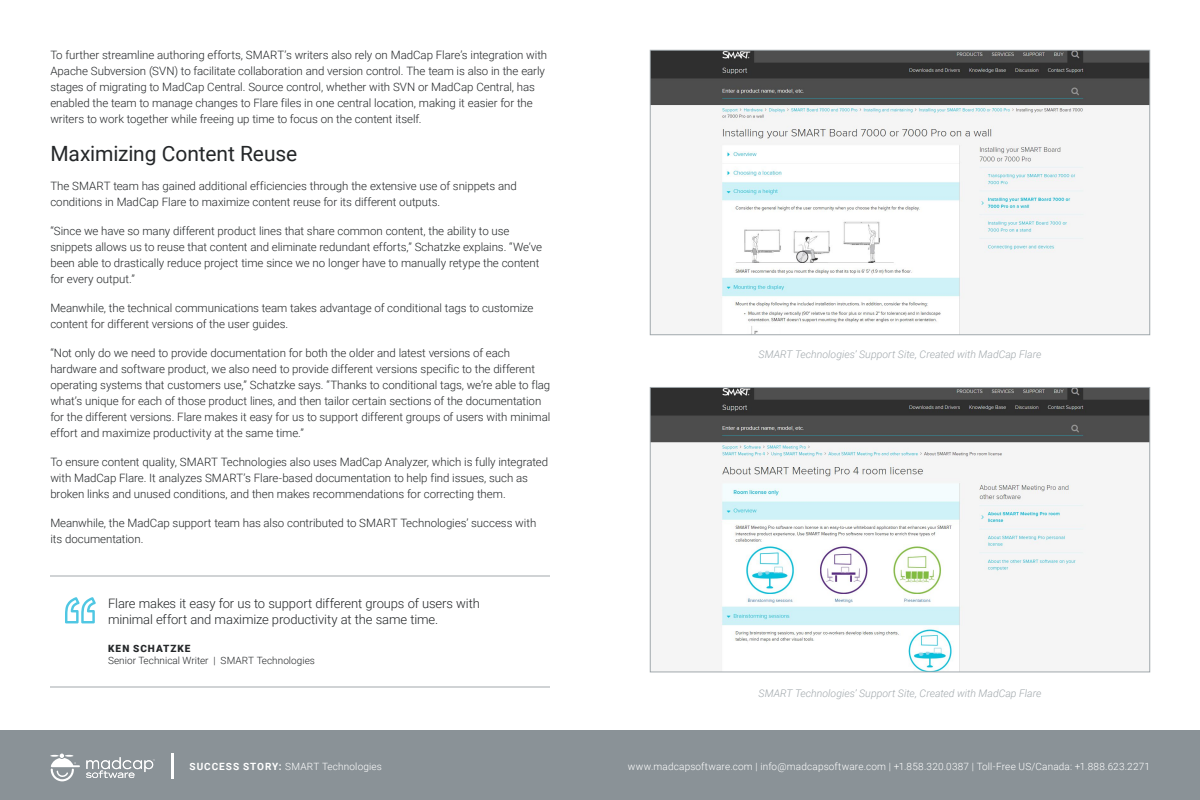
<style>
.page{position:relative;width:1200px;height:800px;background:#fff}
.page>*{position:absolute;margin:0;border:0;box-sizing:border-box;transform-origin:0 0}
.t1{font:21px "Roboto";letter-spacing:-.005em;color:#242729}
.t2{font:300 13px/15.6px "Roboto";letter-spacing:-.01em;color:#242729}
.t3{font:300 11.5px/16px "Roboto";letter-spacing:-.005em;color:#242729}
.t4{font:italic 300 10.5px "Roboto";letter-spacing:.005em;color:#a1a8ac}
.t5{font:300 10px "Roboto";letter-spacing:.015em;color:#fff}
.t6{font:300 10px "Roboto";letter-spacing:.005em;color:#242729}
.t7{font:900 10px "Roboto";letter-spacing:.1em;color:#242729}
.s1{font-weight:700}
</style>
<div class="page">
<div style="left:0;top:730px;width:1200px;height:70px;background:#8a9297"></div>
<hr style="left:171px;top:753px;width:3px;height:26px;background:#fff">
<svg style="left:65px;top:597px;width:31px;height:26px"></svg>
<hr style="left:50px;top:575px;width:500px;height:1px;background:#d0d3d5">
<hr style="left:50px;top:686px;width:500px;height:1px;background:#d0d3d5">
<svg style="left:50px;top:754px;width:30px;height:27px"></svg>
<svg style="left:86px;top:757px;width:69px;height:21px"></svg>
<img style="left:652px;top:52px;width:496px;height:281px">
<div style="left:650px;top:50px;width:500px;height:285px;border:1px solid #a1a8ac"></div>
<img style="left:652px;top:389px;width:496px;height:281px">
<div style="left:650px;top:387px;width:500px;height:285px;border:1px solid #a1a8ac"></div>
<p class="t3" style="left:50px;top:46px;width:498px">To further streamline authoring efforts, SMART’s writers also rely on MadCap Flare’s integration with Apache Subversion (SVN) to facilitate collaboration and version control. The team is also in the early stages of migrating to MadCap Central. Source control, whether with SVN or MadCap Central, has enabled the team to manage changes to Flare files in one central location, making it easier for the writers to work together while freeing up time to focus on the content itself.</p>
<h1 class="t1" style="left:50px;top:139px;width:248px">Maximizing Content Reuse</h1>
<p class="t3" style="left:50px;top:177px;width:468px">The SMART team has gained additional efficiencies through the extensive use of snippets and conditions in MadCap Flare to maximize content reuse for its different outputs.</p>
<p class="t3" style="left:50px;top:222px;width:493px">“Since we have so many different product lines that share common content, the ability to use snippets allows us to reuse that content and eliminate redundant efforts,” Schatzke explains. “We’ve been able to drastically reduce project time since we no longer have to manually retype the content for every output.”</p>
<p class="t3" style="left:50px;top:299px;width:485px">Meanwhile, the technical communications team takes advantage of conditional tags to customize content for different versions of the user guides.</p>
<p class="t3" style="left:50px;top:344px;width:502px">“Not only do we need to provide documentation for both the older and latest versions of each hardware and software product, we also need to provide different versions specific to the different operating systems that customers use,” Schatzke says. “Thanks to conditional tags, we’re able to flag what’s unique for each of those product lines, and then tailor certain sections of the documentation for the different versions. Flare makes it easy for us to support different groups of users with minimal effort and maximize productivity at the same time.”</p>
<p class="t3" style="left:50px;top:453px;width:499px">To ensure content quality, SMART Technologies also uses MadCap Analyzer, which is fully integrated with MadCap Flare. It analyzes SMART’s Flare-based documentation to help find issues, such as broken links and unused conditions, and then makes recommendations for correcting them.</p>
<p class="t3" style="left:50px;top:514px;width:487px">Meanwhile, the MadCap support team has also contributed to SMART Technologies’ success with its documentation.</p>
<p class="t2" style="left:108px;top:595px;width:373px">Flare makes it easy for us to support different groups of users with minimal effort and maximize productivity at the same time.</p>
<p class="t7" style="left:108px;top:642px;width:84px">KEN SCHATZKE</p>
<p class="t6" style="left:108px;top:654px;width:208px">Senior Technical Writer | SMART Technologies</p>
<p class="t4" style="left:759px;top:347px;width:284px">SMART Technologies’ Support Site, Created with MadCap Flare</p>
<p class="t4" style="left:759px;top:686px;width:284px">SMART Technologies’ Support Site, Created with MadCap Flare</p>
<p class="t5" style="left:190px;top:759px;width:194px"><span class="s1">SUCCESS STORY:</span> SMART Technologies</p>
<p class="t5" style="left:628px;top:759px;width:524px">www.madcapsoftware.com | info@madcapsoftware.com | +1.858.320.0387 | Toll-Free US/Canada: +1.888.623.2271</p>
</div>
